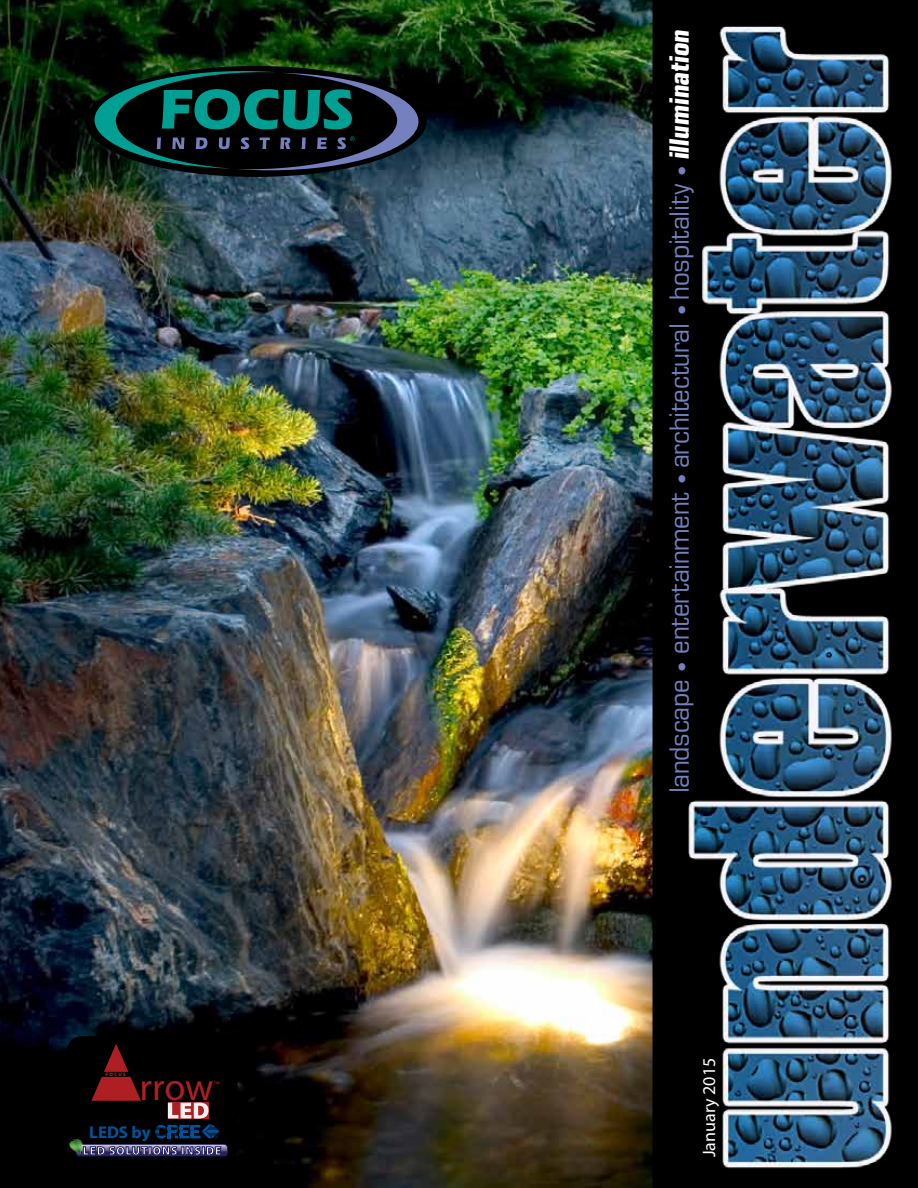
<style>
.page{position:relative;width:918px;height:1188px;background:#fff}
.page>*{position:absolute;margin:0;border:0;box-sizing:border-box;transform-origin:0 0}
.t1{font:38.4px "Myriad Pro";color:#ad1f23}
.t2{font:condensed 26.7px "Eurostile";letter-spacing:-.01em;color:#7581bf;scale:1.11 1}
.t3{font:18px "Myriad Pro";color:#fff}
.t4{font:700 17.1px "Myriad Pro";color:#00539b}
.t5{font:900 12px "Myriad Pro";letter-spacing:.05em;color:#fff}
.t6{font:900 4.95px "Myriad Pro";letter-spacing:.25em;color:#ad1f23}
.s1{font-size:18.75px}
.s2{font-weight:700;color:#fff}
</style>
<div class="page">
<img style="left:0;top:0;width:652px;height:1188px">
<div style="left:652px;top:0;width:266px;height:1188px;background:#000"></div>
<img style="left:637px;top:3px;width:260px;height:1185px">
<div style="left:85px;top:66px;width:341px;height:111px;background:#000;border-radius:50%"></div>
<svg style="left:94px;top:71px;width:325px;height:99px"></svg>
<div style="left:68px;top:1036px;width:170px;height:125px;background:#000;border-radius:15px"></div>
<svg style="left:91px;top:1044px;width:50px;height:57px"></svg>
<svg style="left:168px;top:1102px;width:40px;height:1px"></svg>
<svg style="left:168px;top:1103px;width:41px;height:16px"></svg>
<img style="left:87px;top:1144px;width:141px;height:13px">
<svg style="left:76px;top:1144px;width:152px;height:12px"></svg>
<svg style="left:87px;top:1145px;width:140px;height:10px"></svg>
<img style="left:68px;top:1137px;width:19px;height:20px">
<svg style="left:155px;top:1125px;width:64px;height:14px"></svg>
<p class="t6" style="left:105px;top:1072px;width:22px">FOCUS</p>
<h1 class="t1" style="left:139px;top:1064px;width:76px">rrow</h1>
<p class="t4" style="left:89px;top:1121px;width:63px">LEDS by</p>
<p class="t5" style="left:83px;top:1144px;width:140px">LED SOLUTIONS INSIDE</p>
<p class="t2" style="left:663px;top:793px;width:693px;rotate:-90deg">landscape <span class="s1">•</span> entertainment <span class="s1">•</span> architectural <span class="s1">•</span> hospitality <span class="s1">•</span> <span class="s2">illumination</span></p>
<p class="t3" style="left:698px;top:1157px;width:101px;rotate:-90deg">January 2015</p>
</div>
